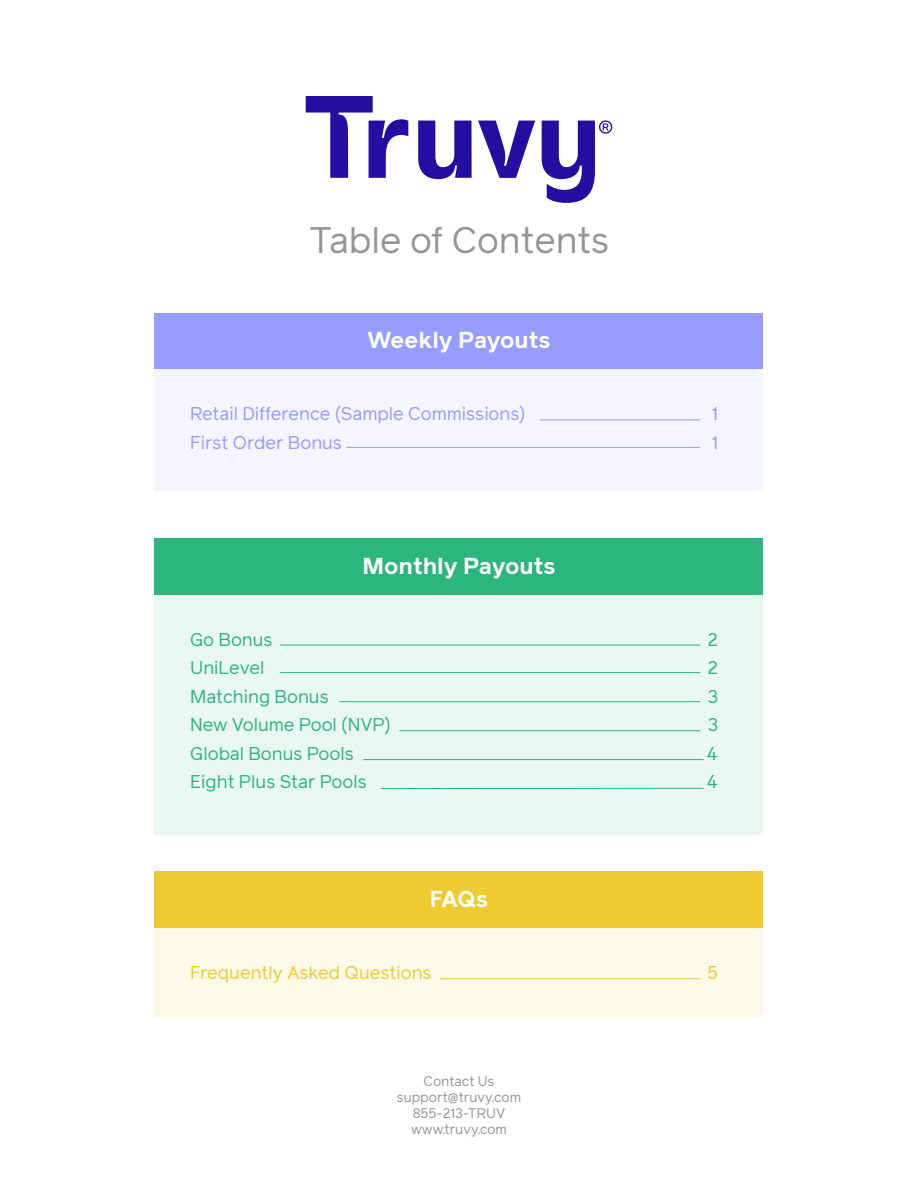
<style>
.page{position:relative;width:918px;height:1188px;background:#fff}
.page>*{position:absolute;margin:0;border:0;box-sizing:border-box;transform-origin:0 0}
.t1{font:36px "Reader Pro";color:#939598}
.t2{font:700 22.5px "Reader Pro";color:#fff}
.t3{font:18px "Reader Pro";color:#2db57e}
.t4{font:18px "Reader Pro";color:#979cff}
.t5{font:18px "Reader Pro";color:#efca30}
.t6{font:13.5px "Reader Pro";color:#939598}
</style>
<div class="page">
<div style="left:155px;top:313px;width:608px;height:56px;background:#979cff"></div>
<div style="left:155px;top:369px;width:608px;height:121px;background:#f5f5ff"></div>
<div style="left:155px;top:928px;width:608px;height:89px;background:#fdfaea"></div>
<div style="left:155px;top:594px;width:608px;height:241px;background:#eaf8f2"></div>
<div style="left:155px;top:538px;width:608px;height:56px;background:#2db57e"></div>
<div style="left:155px;top:872px;width:608px;height:56px;background:#efca30"></div>
<hr style="left:540px;top:420px;width:160px;height:1px;background:#979cff">
<hr style="left:440px;top:979px;width:260px;height:1px;background:#efca30">
<hr style="left:280px;top:645px;width:420px;height:1px;background:#2db57e">
<hr style="left:346px;top:447px;width:354px;height:1px;background:#979cff">
<hr style="left:280px;top:672px;width:420px;height:1px;background:#2db57e">
<hr style="left:399px;top:730px;width:301px;height:1px;background:#2db57e">
<hr style="left:339px;top:701px;width:361px;height:1px;background:#2db57e">
<hr style="left:381px;top:788px;width:323px;height:1px;background:#2db57e">
<hr style="left:363px;top:759px;width:341px;height:1px;background:#2db57e">
<svg style="left:306px;top:96px;width:102px;height:82px"></svg>
<svg style="left:418px;top:121px;width:54px;height:58px"></svg>
<svg style="left:478px;top:121px;width:57px;height:57px"></svg>
<svg style="left:542px;top:120px;width:70px;height:83px"></svg>
<p class="t1" style="left:309px;top:217px;width:302px">Table of Contents</p>
<p class="t2" style="left:367px;top:324px;width:185px">Weekly Payouts</p>
<p class="t4" style="left:190px;top:402px;width:337px">Retail Difference (Sample Commissions)</p>
<p class="t4" style="left:190px;top:431px;width:153px">First Order Bonus</p>
<p class="t2" style="left:362px;top:550px;width:195px">Monthly Payouts</p>
<p class="t3" style="left:190px;top:627px;width:84px">Go Bonus</p>
<p class="t3" style="left:190px;top:656px;width:76px">UniLevel</p>
<p class="t3" style="left:190px;top:684px;width:140px">Matching Bonus</p>
<p class="t3" style="left:190px;top:713px;width:202px">New Volume Pool (NVP)</p>
<p class="t3" style="left:190px;top:741px;width:165px">Global Bonus Pools</p>
<p class="t3" style="left:190px;top:770px;width:178px">Eight Plus Star Pools</p>
<p class="t2" style="left:430px;top:883px;width:60px">FAQs</p>
<p class="t5" style="left:190px;top:961px;width:243px">Frequently Asked Questions</p>
<p class="t6" style="left:424px;top:1072px;width:72px">Contact Us</p>
<p class="t6" style="left:397px;top:1088px;width:126px">support@truvy.com</p>
<p class="t6" style="left:413px;top:1105px;width:94px">855-213-TRUV</p>
<p class="t6" style="left:411px;top:1121px;width:97px">www.truvy.com</p>
<p class="t4" style="left:712px;top:402px;width:8px">1</p>
<p class="t4" style="left:712px;top:431px;width:8px">1</p>
<p class="t3" style="left:708px;top:627px;width:12px">2</p>
<p class="t3" style="left:708px;top:656px;width:12px">2</p>
<p class="t3" style="left:708px;top:684px;width:12px">3</p>
<p class="t3" style="left:708px;top:713px;width:12px">3</p>
<p class="t3" style="left:707px;top:741px;width:13px">4</p>
<p class="t3" style="left:707px;top:770px;width:13px">4</p>
<p class="t5" style="left:708px;top:961px;width:12px">5</p>
</div>
